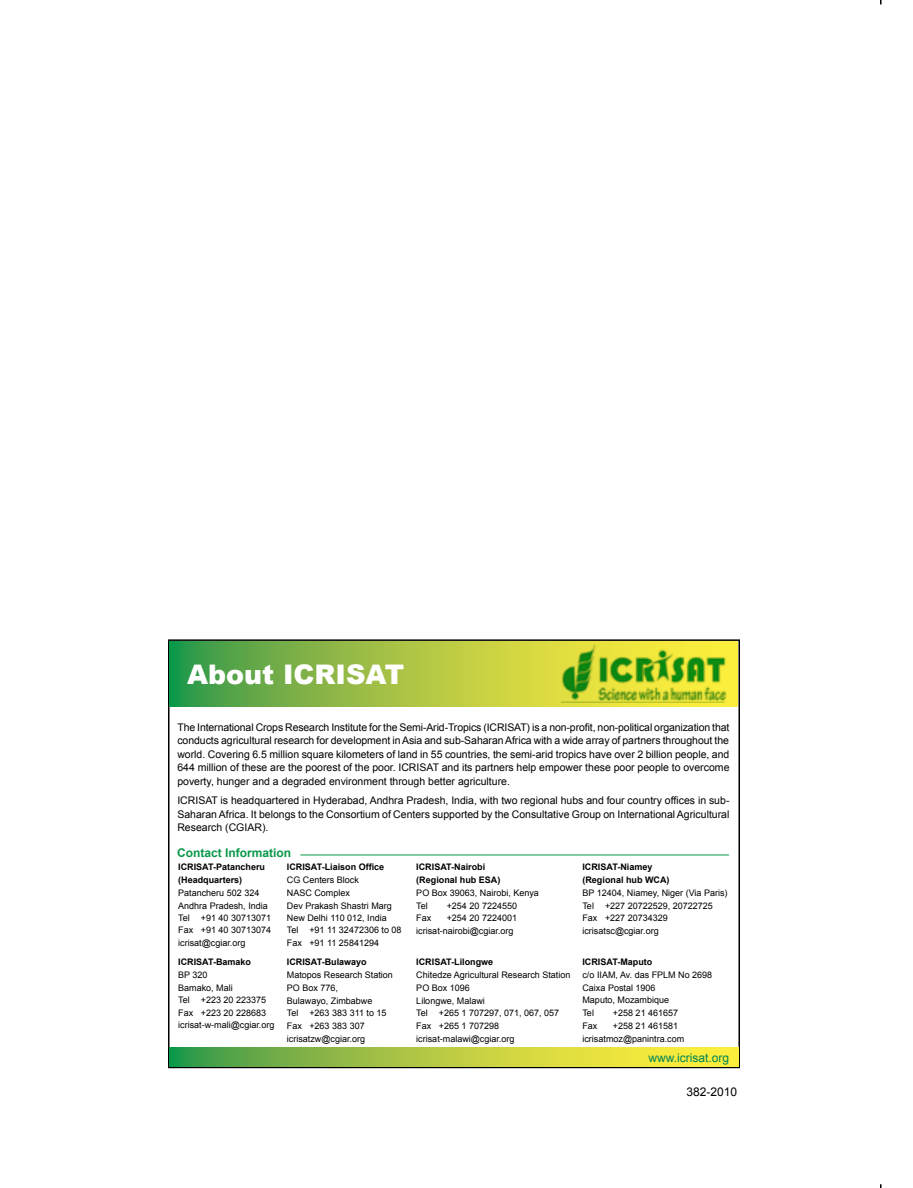
<style>
.page{position:relative;width:913px;height:1188px;background:#fff}
.page>*{position:absolute;margin:0;border:0;box-sizing:border-box;transform-origin:0 0}
.t1{font:900 27px "Arial";color:#fff}
.t2{font:700 12px "Arial";color:#09984a}
.t3{font:12px "Arial";color:#008457}
.t4{font:12px "Arial";color:#000}
.t5{font:10.5px/13.5px "Arial";color:#000;text-align:justify}
.t6{font:9px/12.9px "Arial";color:#000}
.t7{font:700 9px/12.9px "Arial";color:#000}
</style>
<div class="page">
<hr style="left:300px;top:855px;width:429px;height:1px;background:#09984a">
<svg style="left:170px;top:641px;width:568px;height:66px;background:#9abf45"></svg>
<svg style="left:169px;top:1048px;width:569px;height:19px;background:#afc943"></svg>
<img style="left:561px;top:646px;width:168px;height:56px">
<h1 class="t1" style="left:187px;top:655px;width:219px">About ICRISAT</h1>
<p class="t5" style="left:177px;top:721px;width:553px">The International Crops Research Institute for the Semi-Arid-Tropics (ICRISAT) is a non-profit, non-political organization that conducts agricultural research for development in Asia and sub-Saharan Africa with a wide array of partners throughout the world. Covering 6.5 million square kilometers of land in 55 countries, the semi-arid tropics have over 2 billion people, and 644 million of these are the poorest of the poor. ICRISAT and its partners help empower these poor people to overcome poverty, hunger and a degraded environment through better agriculture.</p>
<p class="t5" style="left:177px;top:794px;width:553px">ICRISAT is headquartered in Hyderabad, Andhra Pradesh, India, with two regional hubs and four country offices in sub-Saharan Africa. It belongs to the Consortium of Centers supported by the Consultative Group on International Agricultural Research (CGIAR).</p>
<h2 class="t2" style="left:177px;top:845px;width:115px">Contact Information</h2>
<p class="t7" style="left:178px;top:861px;width:88px">ICRISAT-Patancheru (Headquarters)</p>
<p class="t6" style="left:178px;top:886px;width:94px">Patancheru 502 324<br>Andhra Pradesh, India<br>Tel +91 40 30713071</p>
<p class="t6" style="left:178px;top:924px;width:94px">Fax +91 40 30713074 icrisat@cgiar.org</p>
<p class="t7" style="left:287px;top:861px;width:99px">ICRISAT-Liaison Office</p>
<p class="t6" style="left:287px;top:873px;width:107px">CG Centers Block<br>NASC Complex<br>Dev Prakash Shastri Marg<br>New Delhi 110 012, India</p>
<p class="t6" style="left:287px;top:924px;width:116px">Tel +91 11 32472306 to 08<br>Fax +91 11 25841294</p>
<p class="t7" style="left:178px;top:956px;width:74px">ICRISAT-Bamako</p>
<p class="t6" style="left:178px;top:968px;width:56px">BP 320<br>Bamako, Mali</p>
<p class="t6" style="left:178px;top:993px;width:98px">Tel +223 20 223375<br>Fax +223 20 228683 icrisat-w-mali@cgiar.org</p>
<p class="t7" style="left:287px;top:956px;width:81px">ICRISAT-Bulawayo</p>
<p class="t6" style="left:287px;top:968px;width:108px">Matopos Research Station<br>PO Box 776,<br>Bulawayo, Zimbabwe<br>Tel +263 383 311 to 15<br>Fax +263 383 307 icrisatzw@cgiar.org</p>
<p class="t7" style="left:416px;top:861px;width:86px">ICRISAT-Nairobi (Regional hub ESA)</p>
<p class="t6" style="left:416px;top:886px;width:124px">PO Box 39063, Nairobi, Kenya<br>Tel</p>
<p class="t6" style="left:447px;top:899px;width:72px">+254 20 7224550</p>
<p class="t6" style="left:416px;top:912px;width:102px;text-indent:30px">+254 20 7224001 icrisat-nairobi@cgiar.org</p>
<p class="t6" style="left:416px;top:912px;width:17px">Fax</p>
<p class="t7" style="left:416px;top:956px;width:78px">ICRISAT-Lilongwe</p>
<p class="t6" style="left:416px;top:968px;width:156px">Chitedze Agricultural Research Station<br>PO Box 1096<br>Lilongwe, Malawi<br>Tel +265 1 707297, 071, 067, 057<br>Fax +265 1 707298 icrisat-malawi@cgiar.org</p>
<p class="t7" style="left:582px;top:861px;width:88px">ICRISAT-Niamey (Regional hub WCA)</p>
<p class="t6" style="left:582px;top:886px;width:147px">BP 12404, Niamey, Niger (Via Paris)<br>Tel +227 20722529, 20722725<br>Fax +227 20734329 icrisatsc@cgiar.org</p>
<p class="t7" style="left:582px;top:956px;width:71px">ICRISAT-Maputo</p>
<p class="t6" style="left:582px;top:968px;width:131px">c/o IIAM, Av. das FPLM No 2698<br>Caixa Postal 1906<br>Maputo, Mozambique<br>Tel</p>
<p class="t6" style="left:613px;top:1007px;width:67px">+258 21 461657</p>
<p class="t6" style="left:582px;top:1020px;width:103px;text-indent:30px">+258 21 461581 icrisatmoz@panintra.com</p>
<p class="t6" style="left:582px;top:1020px;width:17px">Fax</p>
<h2 class="t3" style="left:648px;top:1050px;width:82px">www.icrisat.org</h2>
<h2 class="t4" style="left:686px;top:1084px;width:52px">382-2010</h2>
</div>
